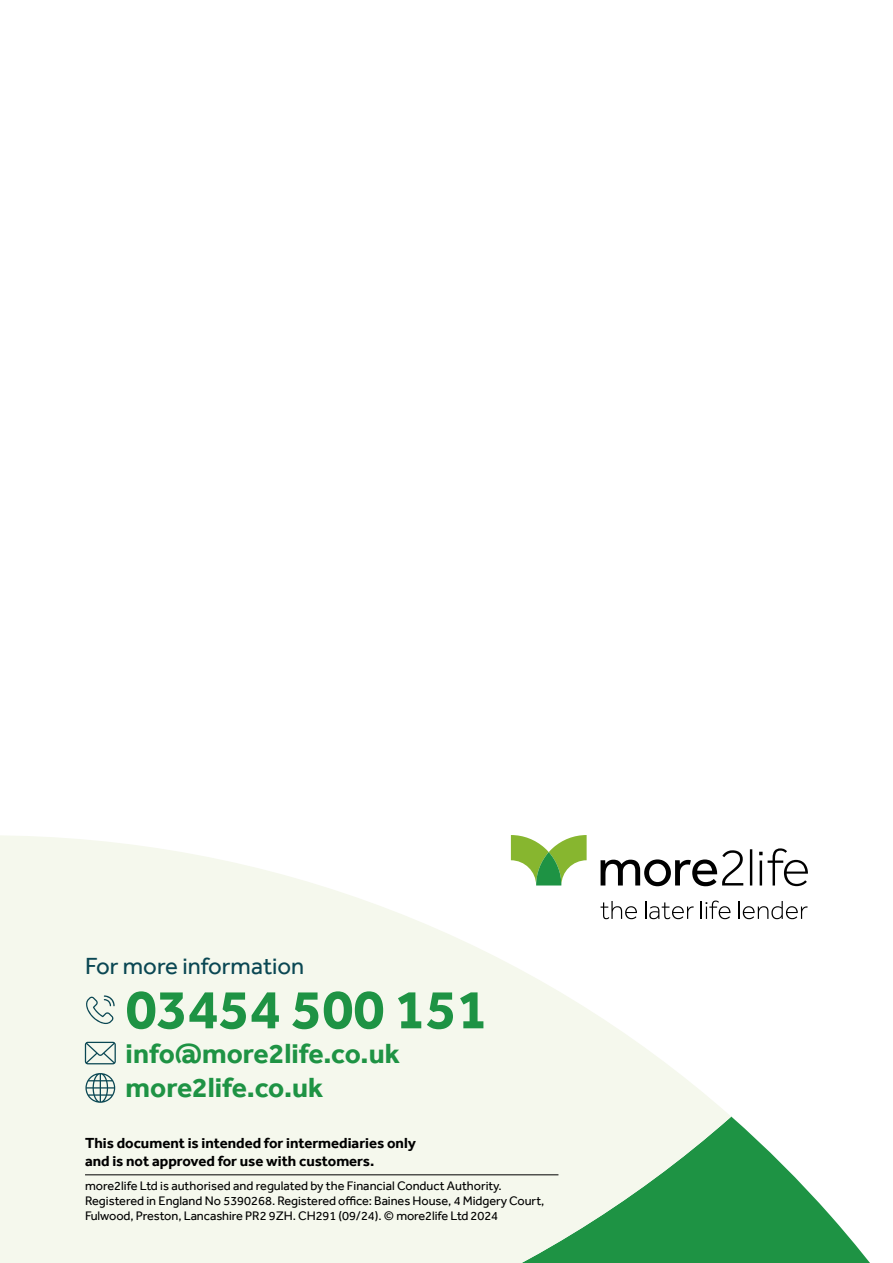
<style>
.page{position:relative;width:893px;height:1263px;background:#fff}
.page>*{position:absolute;margin:0;border:0;box-sizing:border-box;transform-origin:0 0}
.t1{font:700 57px "Effra";color:#1e9344}
.t2{font:700 28.5px/34.2px "Effra";color:#1e9344}
.t3{font:24px "Effra";color:#0a4753}
.t4{font:700 15px/18px "Effra";color:#000}
.t5{font:12.75px/15.3px "Effra";letter-spacing:-.005em;color:#000}
.t6{font:12px "Effra";color:#000}
</style>
<div class="page">
<svg style="left:731px;top:1116px;width:139px;height:147px;fill:#1e9344"></svg>
<svg style="left:0;top:835px;width:731px;height:428px;fill:#f5f8ed"></svg>
<hr style="left:85px;top:1174px;width:473px;height:1px;background:#000">
<svg style="left:84px;top:995px;width:31px;height:29px"></svg>
<svg style="left:85px;top:1042px;width:31px;height:22px"></svg>
<svg style="left:85px;top:1073px;width:30px;height:30px"></svg>
<svg style="left:511px;top:835px;width:76px;height:50px"></svg>
<svg style="left:600px;top:848px;width:208px;height:38px"></svg>
<svg style="left:600px;top:901px;width:37px;height:18px"></svg>
<svg style="left:645px;top:901px;width:49px;height:18px"></svg>
<svg style="left:701px;top:900px;width:29px;height:19px"></svg>
<svg style="left:738px;top:901px;width:70px;height:18px"></svg>
<h3 class="t3" style="left:85px;top:952px;width:221px">For more information</h3>
<h1 class="t1" style="left:126px;top:975px;width:364px">03454 500 151</h1>
<h2 class="t2" style="left:126px;top:1035px;width:276px">info@more2life.co.uk more2life.co.uk</h2>
<p class="t4" style="left:85px;top:1134px;width:332px">This document is intended for intermediaries only and is not approved for use with customers.</p>
<p class="t5" style="left:85px;top:1178px;width:461px">more2life Ltd is authorised and regulated by the Financial Conduct Authority.<br>Registered in England No 5390268. Registered office: Baines House, 4 Midgery Court,<br>Fulwood, Preston, Lancashire PR2 9ZH. CH291 (09/24). © more2life Ltd 2024</p>
<p class="t6" style="left:96px;top:1209px;width:162px">Apex and Apex Interest Reward</p>
</div>
